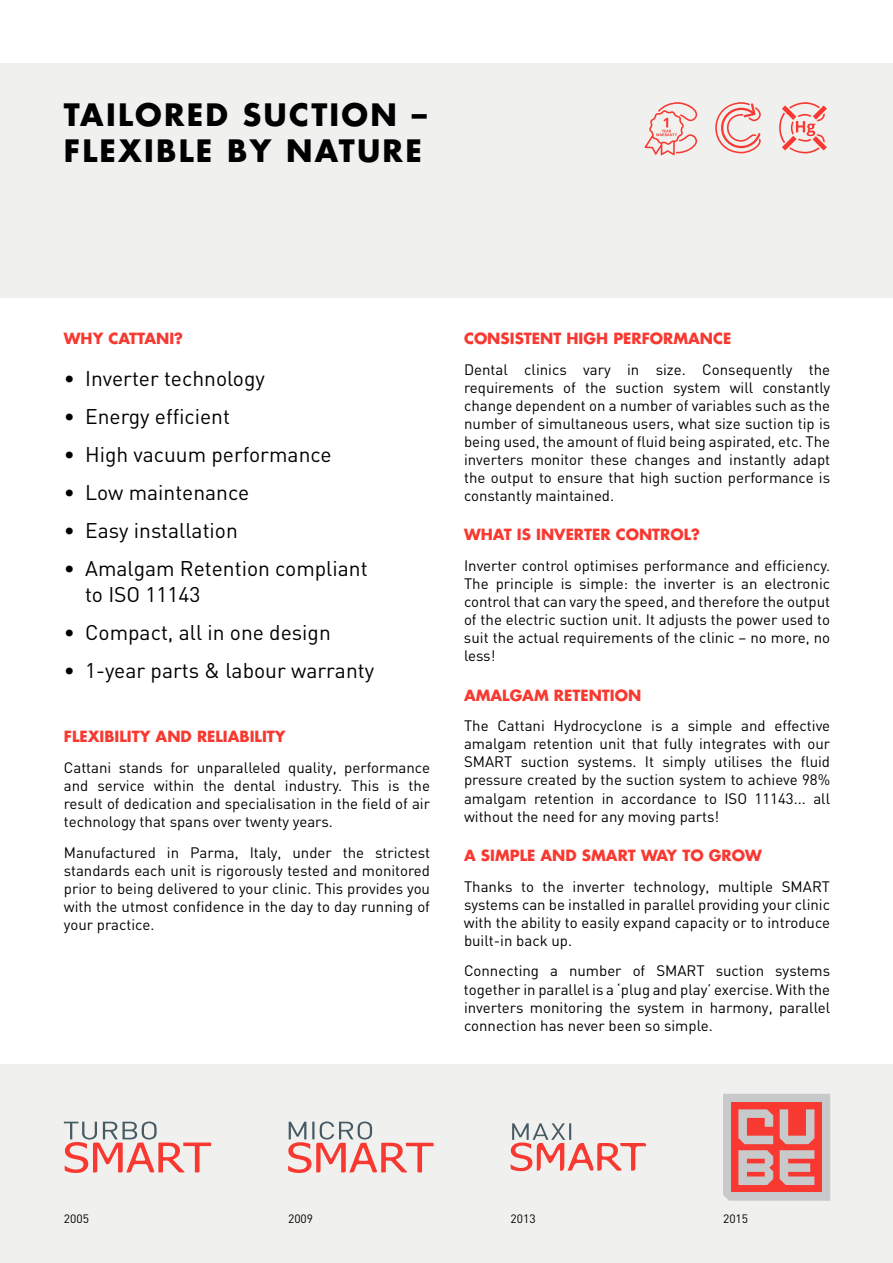
<style>
.page{position:relative;width:893px;height:1263px;background:#fff}
.page>*{position:absolute;margin:0;border:0;box-sizing:border-box;transform-origin:0 0}
.t1{font:700 30px/36px "Futura LT";letter-spacing:.075em;color:#000}
.t2{font:21px/25.2px "DIN";color:#000}
.t3{font:15px/18px "DIN";color:#000;text-align:justify}
.t4{font:700 15px "Futura LT";color:#f83931}
.t5{font:12px "DIN";color:#000}
</style>
<div class="page">
<div style="left:0;top:64px;width:893px;height:234px;background:#f0f0ef"></div>
<div style="left:0;top:1064px;width:893px;height:199px;background:#f0f0ef"></div>
<svg style="left:779px;top:102px;width:48px;height:51px"></svg>
<svg style="left:715px;top:102px;width:46px;height:51px"></svg>
<svg style="left:645px;top:102px;width:53px;height:53px"></svg>
<svg style="left:511px;top:1123px;width:135px;height:48px"></svg>
<svg style="left:64px;top:1121px;width:147px;height:52px"></svg>
<svg style="left:288px;top:1121px;width:146px;height:52px"></svg>
<svg style="left:723px;top:1094px;width:107px;height:107px;background:#dc8c8a"></svg>
<h1 class="t1" style="left:64px;top:97px;width:364px">TAILORED SUCTION –<br>FLEXIBLE BY NATURE</h1>
<p class="t4" style="left:64px;top:328px;width:121px">WHY CATTANI?</p>
<h2 class="t2" style="left:64px;top:368px;width:203px">• Inverter technology</h2>
<h2 class="t2" style="left:64px;top:406px;width:168px">• Energy efficient</h2>
<h2 class="t2" style="left:64px;top:444px;width:269px">• High vacuum performance</h2>
<h2 class="t2" style="left:64px;top:482px;width:187px">• Low maintenance</h2>
<h2 class="t2" style="left:64px;top:520px;width:176px">• Easy installation</h2>
<h2 class="t2" style="left:85px;top:558px;width:284px;text-indent:-21px">• Amalgam Retention compliant to ISO 11143</h2>
<h2 class="t2" style="left:64px;top:621px;width:268px">• Compact, all in one design</h2>
<h2 class="t2" style="left:64px;top:659px;width:312px">• 1-year parts &amp; labour warranty</h2>
<p class="t4" style="left:64px;top:727px;width:223px">FLEXIBILITY AND RELIABILITY</p>
<p class="t3" style="left:64px;top:760px;width:368px">Cattani stands for unparalleled quality, performance and service within the dental industry. This is the result of dedication and specialisation in the field of air technology that spans over twenty years.</p>
<p class="t3" style="left:64px;top:844px;width:368px">Manufactured in Parma, Italy, under the strictest standards each unit is rigorously tested and monitored prior to being delivered to your clinic. This provides you with the utmost confidence in the day to day running of your practice.</p>
<p class="t4" style="left:464px;top:328px;width:269px">CONSISTENT HIGH PERFORMANCE</p>
<p class="t3" style="left:464px;top:362px;width:368px">Dental clinics vary in size. Consequently the requirements of the suction system will constantly change dependent on a number of variables such as the number of simultaneous users, what size suction tip is being used, the amount of fluid being aspirated, etc. The inverters monitor these changes and instantly adapt the output to ensure that high suction performance is constantly maintained.</p>
<p class="t4" style="left:464px;top:525px;width:238px">WHAT IS INVERTER CONTROL?</p>
<p class="t3" style="left:464px;top:558px;width:368px">Inverter control optimises performance and efficiency.<br>The principle is simple: the inverter is an electronic control that can vary the speed, and therefore the output of the electric suction unit. It adjusts the power used to suit the actual requirements of the clinic – no more, no less!</p>
<p class="t4" style="left:464px;top:685px;width:179px">AMALGAM RETENTION</p>
<p class="t3" style="left:464px;top:718px;width:368px">The Cattani Hydrocyclone is a simple and effective amalgam retention unit that fully integrates with our SMART suction systems. It simply utilises the fluid pressure created by the suction system to achieve 98% amalgam retention in accordance to ISO 11143... all without the need for any moving parts!</p>
<p class="t4" style="left:464px;top:845px;width:299px">A SIMPLE AND SMART WAY TO GROW</p>
<p class="t3" style="left:464px;top:878px;width:368px">Thanks to the inverter technology, multiple SMART systems can be installed in parallel providing your clinic with the ability to easily expand capacity or to introduce built-in back up.</p>
<p class="t3" style="left:464px;top:963px;width:368px">Connecting a number of SMART suction systems together in parallel is a ‘plug and play’ exercise. With the inverters monitoring the system in harmony, parallel connection has never been so simple.</p>
<p class="t5" style="left:64px;top:1213px;width:27px">2005</p>
<p class="t5" style="left:288px;top:1213px;width:27px">2009</p>
<p class="t5" style="left:511px;top:1213px;width:27px">2013</p>
<p class="t5" style="left:723px;top:1213px;width:27px">2015</p>
</div>
